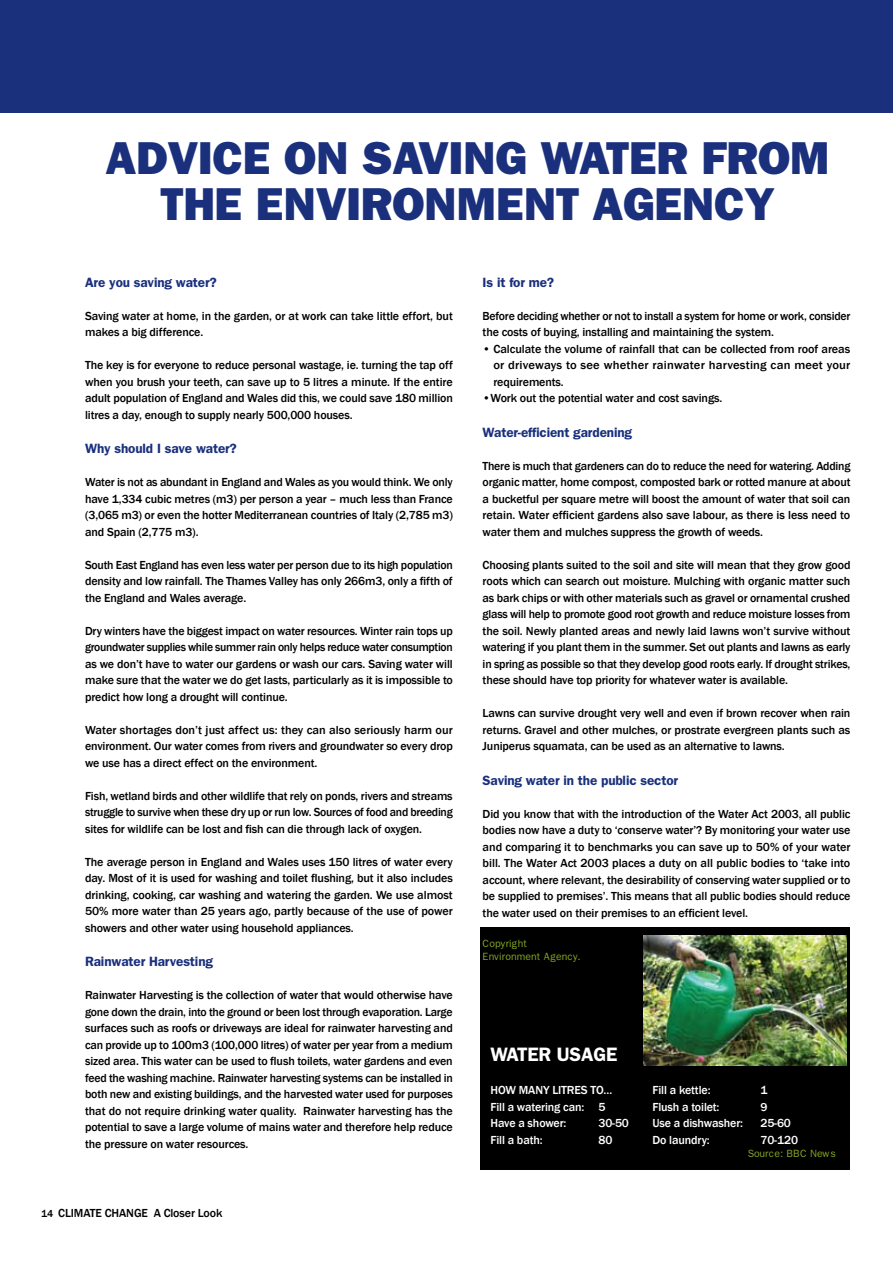
<style>
.page{position:relative;width:893px;height:1263px;background:#fff}
.page>*{position:absolute;margin:0;border:0;box-sizing:border-box;transform-origin:0 0}
.t1{font:800 46.35px/46.3px "Franklin Gothic";letter-spacing:-.005em;color:#1a307d;text-align:center}
.t2{font:600 19.5px "Franklin Gothic";letter-spacing:-.01em;color:#fff}
.t3{font:600 13.5px "Franklin Gothic";letter-spacing:-.01em;color:#1a307d}
.t4{font:500 12px/16.5px "Franklin Gothic";letter-spacing:-.01em;color:#000;text-align:justify}
.t5{font:500 12px "Franklin Gothic";letter-spacing:-.01em;color:#fff}
.t6{font:10.5px/13.5px "Franklin Gothic";letter-spacing:-.005em;color:#85a625}
.s1{font-size:10.5px}
</style>
<div class="page">
<div style="left:0;top:0;width:893px;height:113px;background:#1a307d"></div>
<div style="left:480px;top:927px;width:370px;height:242px;background:#000"></div>
<img style="left:644px;top:935px;width:202px;height:130px">
<h1 class="t1" style="left:106px;top:135px;width:726px">ADVICE ON SAVING WATER FROM<br>THE ENVIRONMENT AGENCY</h1>
<p class="t3" style="left:85px;top:274px;width:133px">Are you saving water?</p>
<p class="t4" style="left:85px;top:307px;width:369px">Saving water at home, in the garden, or at work can take little effort, but makes a big difference.</p>
<p class="t4" style="left:85px;top:357px;width:369px">The key is for everyone to reduce personal wastage, ie. turning the tap off when you brush your teeth, can save up to 5 litres a minute. If the entire adult population of England and Wales did this, we could save 180 million litres a day, enough to supply nearly 500,000 houses.</p>
<p class="t3" style="left:85px;top:440px;width:153px">Why should I save water?</p>
<p class="t4" style="left:85px;top:474px;width:369px">Water is not as abundant in England and Wales as you would think. We only have 1,334 cubic metres (m3) per person a year – much less than France (3,065 m3) or even the hotter Mediterranean countries of Italy (2,785 m3) and Spain (2,775 m3).</p>
<p class="t4" style="left:85px;top:556px;width:369px">South East England has even less water per person due to its high population density and low rainfall. The Thames Valley has only 266m3, only a fifth of the England and Wales average.</p>
<p class="t4" style="left:85px;top:622px;width:369px">Dry winters have the biggest impact on water resources. Winter rain tops up groundwater supplies while summer rain only helps reduce water consumption as we don’t have to water our gardens or wash our cars. Saving water will make sure that the water we do get lasts, particularly as it is impossible to predict how long a drought will continue.</p>
<p class="t4" style="left:85px;top:721px;width:369px">Water shortages don’t just affect us: they can also seriously harm our environment. Our water comes from rivers and groundwater so every drop we use has a direct effect on the environment.</p>
<p class="t4" style="left:85px;top:787px;width:369px">Fish, wetland birds and other wildlife that rely on ponds, rivers and streams struggle to survive when these dry up or run low. Sources of food and breeding sites for wildlife can be lost and fish can die through lack of oxygen.</p>
<p class="t4" style="left:85px;top:853px;width:369px">The average person in England and Wales uses 150 litres of water every day. Most of it is used for washing and toilet flushing, but it also includes drinking, cooking, car washing and watering the garden. We use almost 50% more water than 25 years ago, partly because of the use of power showers and other water using household appliances.</p>
<p class="t3" style="left:85px;top:953px;width:130px">Rainwater Harvesting</p>
<p class="t4" style="left:85px;top:987px;width:369px">Rainwater Harvesting is the collection of water that would otherwise have gone down the drain, into the ground or been lost through evaporation. Large surfaces such as roofs or driveways are ideal for rainwater harvesting and can provide up to 100m3 (100,000 litres) of water per year from a medium sized area. This water can be used to flush toilets, water gardens and even feed the washing machine. Rainwater harvesting systems can be installed in both new and existing buildings, and the harvested water used for purposes that do not require drinking water quality. Rainwater harvesting has the potential to save a large volume of mains water and therefore help reduce the pressure on water resources.</p>
<p class="t4" style="left:41px;top:1205px;width:31px"><span class="s1">14</span> CLIMATE</p>
<p class="t4" style="left:105px;top:1205px;width:15px">CHANGE</p>
<p class="t4" style="left:154px;top:1205px;width:70px">A Closer Look</p>
<p class="t3" style="left:483px;top:274px;width:73px">Is it for me?</p>
<p class="t4" style="left:483px;top:307px;width:369px">Before deciding whether or not to install a system for home or work, consider the costs of buying, installing and maintaining the system.</p>
<p class="t4" style="left:493px;top:340px;width:358px;text-indent:-11px">• Calculate the volume of rainfall that can be collected from roof areas or driveways to see whether rainwater harvesting can meet your requirements.</p>
<p class="t4" style="left:483px;top:390px;width:241px">•Work out the potential water and cost savings.</p>
<p class="t3" style="left:483px;top:424px;width:151px">Water-efficient gardening</p>
<p class="t4" style="left:483px;top:457px;width:369px">There is much that gardeners can do to reduce the need for watering. Adding organic matter, home compost, composted bark or rotted manure at about a bucketful per square metre will boost the amount of water that soil can retain. Water efficient gardens also save labour, as there is less need to water them and mulches suppress the growth of weeds.</p>
<p class="t4" style="left:483px;top:556px;width:369px">Choosing plants suited to the soil and site will mean that they grow good roots which can search out moisture. Mulching with organic matter such as bark chips or with other materials such as gravel or ornamental crushed glass will help to promote good root growth and reduce moisture losses from the soil. Newly planted areas and newly laid lawns won’t survive without watering if you plant them in the summer. Set out plants and lawns as early in spring as possible so that they develop good roots early. If drought strikes, these should have top priority for whatever water is available.</p>
<p class="t4" style="left:483px;top:705px;width:369px">Lawns can survive drought very well and even if brown recover when rain returns. Gravel and other mulches, or prostrate evergreen plants such as Juniperus squamata, can be used as an alternative to lawns.</p>
<p class="t3" style="left:483px;top:772px;width:197px">Saving water in the public sector</p>
<p class="t4" style="left:483px;top:805px;width:369px">Did you know that with the introduction of the Water Act 2003, all public bodies now have a duty to ‘conserve water’? By monitoring your water use and comparing it to benchmarks you can save up to 50% of your water bill. The Water Act 2003 places a duty on all public bodies to ‘take into account, where relevant, the desirability of conserving water supplied or to be supplied to premises’. This means that all public bodies should reduce the water used on their premises to an efficient level.</p>
<p class="t6" style="left:483px;top:936px;width:99px">Copyright<br>Environment Agency.</p>
<h2 class="t2" style="left:490px;top:1043px;width:128px">WATER USAGE</h2>
<p class="t5" style="left:490px;top:1083px;width:124px">HOW MANY LITRES TO…</p>
<p class="t5" style="left:652px;top:1083px;width:60px">Fill a kettle:</p>
<p class="t5" style="left:760px;top:1083px;width:9px">1</p>
<p class="t5" style="left:490px;top:1099px;width:117px">Fill a watering can: 5</p>
<p class="t5" style="left:652px;top:1099px;width:69px">Flush a toilet:</p>
<p class="t5" style="left:760px;top:1099px;width:9px">9</p>
<p class="t5" style="left:490px;top:1116px;width:78px">Have a shower:</p>
<p class="t5" style="left:598px;top:1116px;width:32px">30-50</p>
<p class="t5" style="left:652px;top:1116px;width:92px">Use a dishwasher:</p>
<p class="t5" style="left:760px;top:1116px;width:32px">25-60</p>
<p class="t5" style="left:490px;top:1132px;width:54px">Fill a bath:</p>
<p class="t5" style="left:598px;top:1132px;width:15px">80</p>
<p class="t5" style="left:652px;top:1132px;width:59px">Do laundry:</p>
<p class="t5" style="left:760px;top:1132px;width:39px">70-120</p>
<p class="t6" style="left:748px;top:1147px;width:89px">Source: BBC News</p>
</div>
